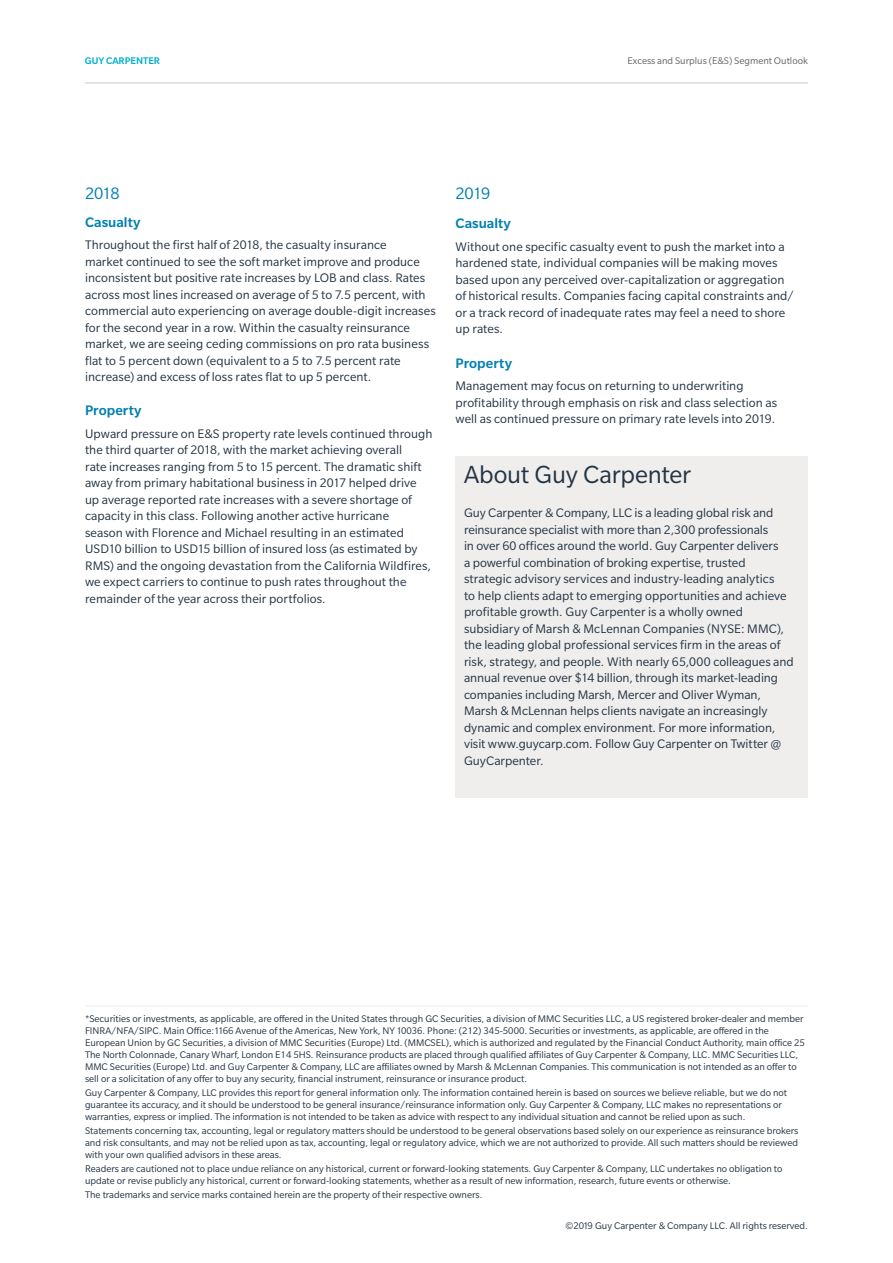
<style>
.page{position:relative;width:893px;height:1263px;background:#fff}
.page>*{position:absolute;margin:0;border:0;box-sizing:border-box;transform-origin:0 0}
.t1{font:27px "Slate Pro";letter-spacing:-.005em;color:#243444}
.t2{font:18px "Slate Pro";letter-spacing:-.05em;color:#0080b2}
.t3{font:500 15px "Slate Pro";letter-spacing:.005em;color:#0080b2}
.t4{font:13.5px/16.5px "Slate Pro";color:#243444}
.t5{font:10.5px/12px "Slate Pro";color:#243444}
.t6{font:10.5px "Slate Pro";color:#636466}
.t7{font:500 10.5px "Slate Pro";color:#00b0d3}
</style>
<div class="page">
<hr style="left:85px;top:1006px;width:723px;height:1px;background:#ededee">
<div style="left:455px;top:456px;width:353px;height:342px;background:#efeeed"></div>
<hr style="left:85px;top:83px;width:723px;height:1px;background:#c7c8ca">
<p class="t7" style="left:85px;top:55px;width:77px">GUY CARPENTER</p>
<p class="t6" style="left:627px;top:55px;width:182px">Excess and Surplus (E&amp;S) Segment Outlook</p>
<h2 class="t2" style="left:85px;top:184px;width:36px">2018</h2>
<p class="t3" style="left:85px;top:214px;width:57px">Casualty</p>
<p class="t4" style="left:85px;top:237px;width:352px">Throughout the first half of 2018, the casualty insurance<br>market continued to see the soft market improve and produce inconsistent but positive rate increases by LOB and class. Rates across most lines increased on average of 5 to 7.5 percent, with commercial auto experiencing on average double-digit increases for the second year in a row. Within the casualty reinsurance market, we are seeing ceding commissions on pro rata business flat to 5 percent down (equivalent to a 5 to 7.5 percent rate increase) and excess of loss rates flat to up 5 percent.</p>
<p class="t3" style="left:85px;top:403px;width:58px">Property</p>
<p class="t4" style="left:85px;top:425px;width:349px">Upward pressure on E&amp;S property rate levels continued through the third quarter of 2018, with the market achieving overall<br>rate increases ranging from 5 to 15 percent. The dramatic shift away from primary habitational business in 2017 helped drive up average reported rate increases with a severe shortage of capacity in this class. Following another active hurricane<br>season with Florence and Michael resulting in an estimated USD10 billion to USD15 billion of insured loss (as estimated by RMS) and the ongoing devastation from the California Wildfires, we expect carriers to continue to push rates throughout the remainder of the year across their portfolios.</p>
<h2 class="t2" style="left:455px;top:184px;width:36px">2019</h2>
<p class="t3" style="left:455px;top:216px;width:57px">Casualty</p>
<p class="t4" style="left:455px;top:238px;width:340px">Without one specific casualty event to push the market into a hardened state, individual companies will be making moves based upon any perceived over-capitalization or aggregation of historical results. Companies facing capital constraints and/ or a track record of inadequate rates may feel a need to shore up rates.</p>
<p class="t3" style="left:455px;top:355px;width:58px">Property</p>
<p class="t4" style="left:455px;top:378px;width:323px">Management may focus on returning to underwriting profitability through emphasis on risk and class selection as well as continued pressure on primary rate levels into 2019.</p>
<h1 class="t1" style="left:464px;top:460px;width:229px">About Guy Carpenter</h1>
<p class="t4" style="left:464px;top:505px;width:331px">Guy Carpenter &amp; Company, LLC is a leading global risk and reinsurance specialist with more than 2,300 professionals<br>in over 60 offices around the world. Guy Carpenter delivers<br>a powerful combination of broking expertise, trusted strategic advisory services and industry-leading analytics<br>to help clients adapt to emerging opportunities and achieve profitable growth. Guy Carpenter is a wholly owned subsidiary of Marsh &amp; McLennan Companies (NYSE: MMC), the leading global professional services firm in the areas of risk, strategy, and people. With nearly 65,000 colleagues and annual revenue over $14 billion, through its market-leading companies including Marsh, Mercer and Oliver Wyman, Marsh &amp; McLennan helps clients navigate an increasingly dynamic and complex environment. For more information, visit www.guycarp.com. Follow Guy Carpenter on Twitter @ GuyCarpenter.</p>
<p class="t5" style="left:85px;top:1012px;width:721px">*Securities or investments, as applicable, are offered in the United States through GC Securities, a division of MMC Securities LLC, a US registered broker-dealer and member FINRA/NFA/SIPC. Main Office:1166 Avenue of the Americas, New York, NY 10036. Phone: (212) 345-5000. Securities or investments, as applicable, are offered in the European Union by GC Securities, a division of MMC Securities (Europe) Ltd. (MMCSEL), which is authorized and regulated by the Financial Conduct Authority, main office 25<br>The North Colonnade, Canary Wharf, London E14 5HS. Reinsurance products are placed through qualified affiliates of Guy Carpenter &amp; Company, LLC. MMC Securities LLC, MMC Securities (Europe) Ltd. and Guy Carpenter &amp; Company, LLC are affiliates owned by Marsh &amp; McLennan Companies. This communication is not intended as an offer to sell or a solicitation of any offer to buy any security, financial instrument, reinsurance or insurance product.</p>
<p class="t5" style="left:85px;top:1086px;width:704px">Guy Carpenter &amp; Company, LLC provides this report for general information only. The information contained herein is based on sources we believe reliable, but we do not guarantee its accuracy, and it should be understood to be general insurance/reinsurance information only. Guy Carpenter &amp; Company, LLC makes no representations or warranties, express or implied. The information is not intended to be taken as advice with respect to any individual situation and cannot be relied upon as such.</p>
<p class="t5" style="left:85px;top:1125px;width:715px;text-align:justify">Statements concerning tax, accounting, legal or regulatory matters should be understood to be general observations based solely on our experience as reinsurance brokers and risk consultants, and may not be relied upon as tax, accounting, legal or regulatory advice, which we are not authorized to provide. All such matters should be reviewed with your own qualified advisors in these areas.</p>
<p class="t5" style="left:85px;top:1163px;width:699px">Readers are cautioned not to place undue reliance on any historical, current or forward-looking statements. Guy Carpenter &amp; Company, LLC undertakes no obligation to update or revise publicly any historical, current or forward-looking statements, whether as a result of new information, research, future events or otherwise.</p>
<p class="t5" style="left:85px;top:1189px;width:399px">The trademarks and service marks contained herein are the property of their respective owners.</p>
<p class="t5" style="left:566px;top:1220px;width:244px">©2019 Guy Carpenter &amp; Company LLC. All rights reserved.</p>
</div>
